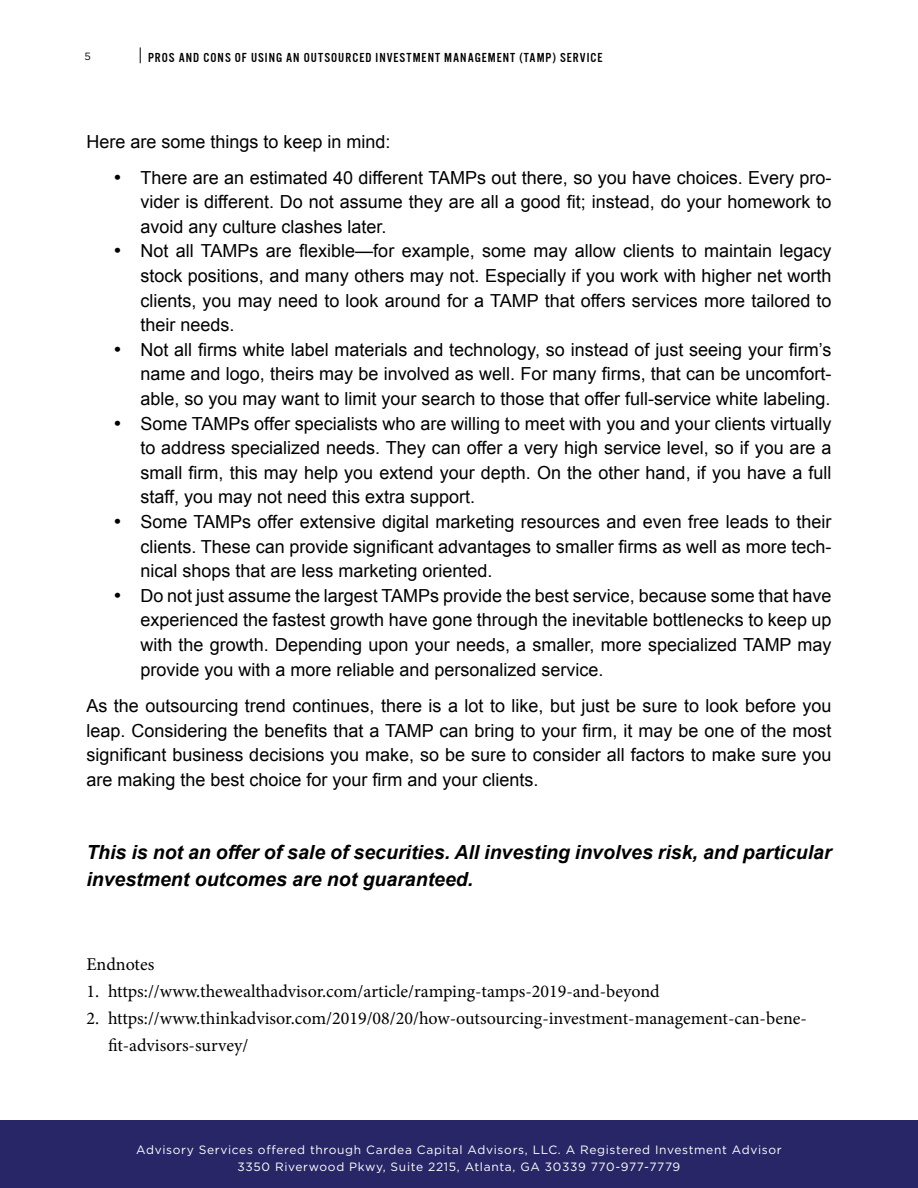
<style>
.page{position:relative;width:918px;height:1188px;background:#fff}
.page>*{position:absolute;margin:0;border:0;box-sizing:border-box;transform-origin:0 0}
.t1{font:italic 700 19.5px/27px "Arial";color:#000}
.t2{font:18px/24.6px "Arial";color:#000;text-align:justify}
.t3{font:18px/27px "Minion Pro";color:#000}
.t4{font:13.5px "U.S.101";letter-spacing:.075em;color:#000}
.t5{font:12px/17.4px "Gotham";letter-spacing:.055em;color:#fff;text-align:center}
.t6{font:10.5px "Gotham";color:#000}
</style>
<div class="page">
<div style="left:0;top:1120px;width:918px;height:68px;background:#282667"></div>
<svg style="left:140px;top:47px;width:1px;height:16px"></svg>
<p class="t6" style="left:84px;top:49px;width:8px">5</p>
<p class="t4" style="left:148px;top:51px;width:456px">PROS AND CONS OF USING AN OUTSOURCED INVESTMENT MANAGEMENT (TAMP) SERVICE</p>
<p class="t2" style="left:86px;top:130px;width:306px">Here are some things to keep in mind:</p>
<p class="t2" style="left:140px;top:165px;width:693px;text-indent:-27px">• There are an estimated 40 different TAMPs out there, so you have choices. Every pro&shy;vider is different. Do not assume they are all a good fit; instead, do your homework to avoid any culture clashes later.</p>
<p class="t2" style="left:140px;top:239px;width:693px;text-indent:-27px">• Not all TAMPs are flexible—for example, some may allow clients to maintain legacy stock positions, and many others may not. Especially if you work with higher net worth clients, you may need to look around for a TAMP that offers services more tailored to their needs.</p>
<p class="t2" style="left:140px;top:337px;width:693px;text-indent:-27px">• Not all firms white label materials and technology, so instead of just seeing your firm’s name and logo, theirs may be involved as well. For many firms, that can be uncomfort&shy;able, so you may want to limit your search to those that offer full-service white labeling.</p>
<p class="t2" style="left:140px;top:411px;width:693px;text-indent:-27px">• Some TAMPs offer specialists who are willing to meet with you and your clients virtually to address specialized needs. They can offer a very high service level, so if you are a small firm, this may help you extend your depth. On the other hand, if you have a full staff, you may not need this extra support.</p>
<p class="t2" style="left:140px;top:510px;width:693px;text-indent:-27px">• Some TAMPs offer extensive digital marketing resources and even free leads to their clients. These can provide significant advantages to smaller firms as well as more tech&shy;nical shops that are less marketing oriented.</p>
<p class="t2" style="left:140px;top:583px;width:693px;text-indent:-27px">• Do not just assume the largest TAMPs provide the best service, because some that have experienced the fastest growth have gone through the inevitable bottlenecks to keep up with the growth. Depending upon your needs, a smaller, more specialized TAMP may provide you with a more reliable and personalized service.</p>
<p class="t2" style="left:86px;top:694px;width:747px">As the outsourcing trend continues, there is a lot to like, but just be sure to look before you leap. Considering the benefits that a TAMP can bring to your firm, it may be one of the most significant business decisions you make, so be sure to consider all factors to make sure you are making the best choice for your firm and your clients.</p>
<p class="t1" style="left:86px;top:839px;width:747px">This is not an offer of sale of securities. All investing involves risk, and particular investment outcomes are not guaranteed.</p>
<p class="t3" style="left:86px;top:951px;width:69px">Endnotes</p>
<p class="t3" style="left:86px;top:978px;width:575px">1. https://www.thewealthadvisor.com/article/ramping-tamps-2019-and-beyond</p>
<p class="t3" style="left:108px;top:1005px;width:700px;text-indent:-22px">2. https://www.thinkadvisor.com/2019/08/20/how-outsourcing-investment-management-can-bene&shy;fit-advisors-survey/</p>
<p class="t5" style="left:136px;top:1141px;width:647px">Advisory Services offered through Cardea Capital Advisors, LLC. A Registered Investment Advisor<br>3350 Riverwood Pkwy, Suite 2215, Atlanta, GA 30339 770-977-7779</p>
</div>
